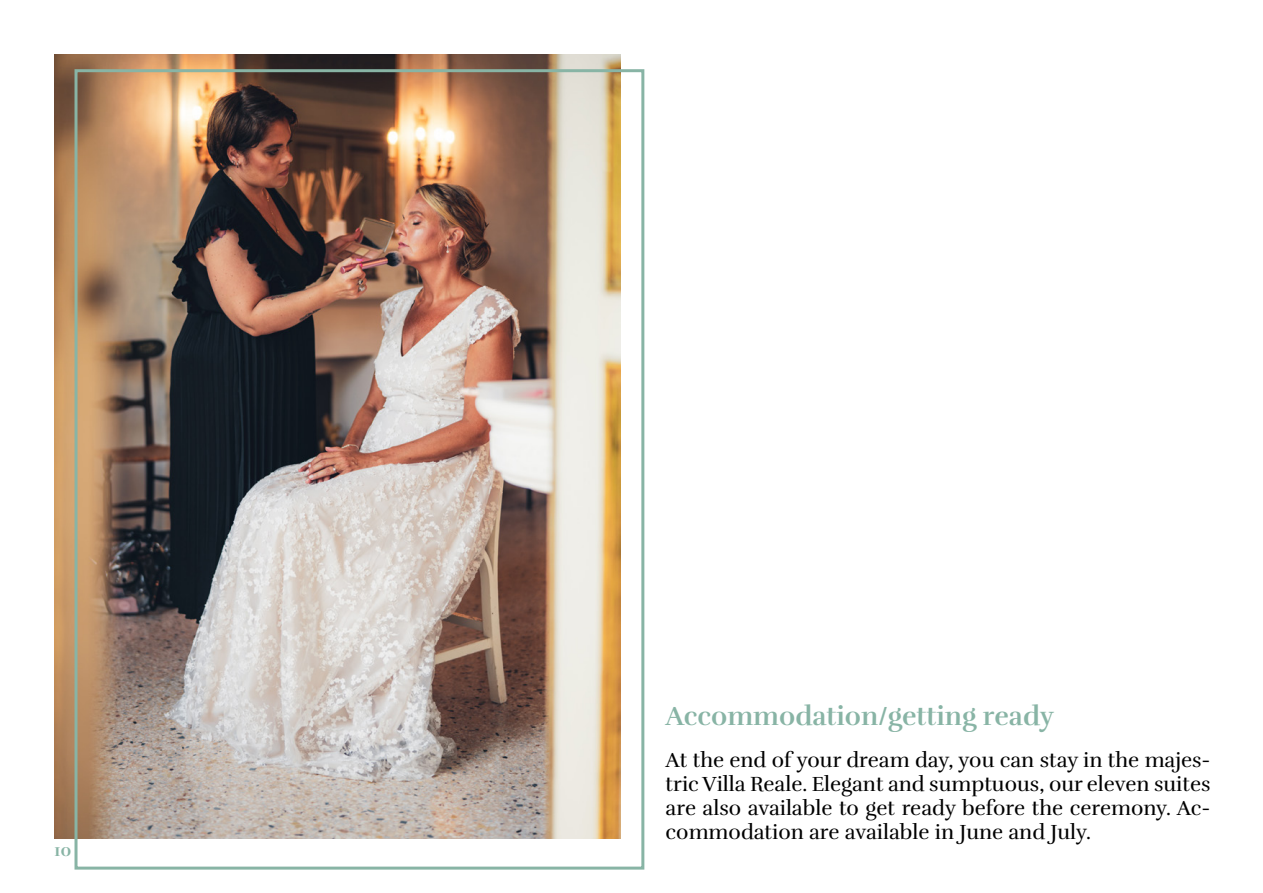
<style>
.page{position:relative;width:1263px;height:893px;background:#fff}
.page>*{position:absolute;margin:0;border:0;box-sizing:border-box;transform-origin:0 0}
.t1{font:700 27px "Rufina";color:#88b4a5}
.t2{font:21px/24px "Rufina";color:#000;text-align:justify}
.t3{font:700 18px "Rufina";color:#88b4a5}
</style>
<div class="page">
<img style="left:54px;top:54px;width:567px;height:785px">
<div style="left:75px;top:69px;width:569px;height:801px;border:3px solid #88b4a5"></div>
<p class="t3" style="left:54px;top:839px;width:19px">10</p>
<p class="t1" style="left:666px;top:699px;width:390px">Accommodation/getting ready</p>
<p class="t2" style="left:666px;top:748px;width:546px">At the end of your dream day, you can stay in the majes&shy;tric Villa Reale. Elegant and sumptuous, our eleven suites are also available to get ready before the ceremony. Ac&shy;commodation are available in June and July.</p>
</div>
